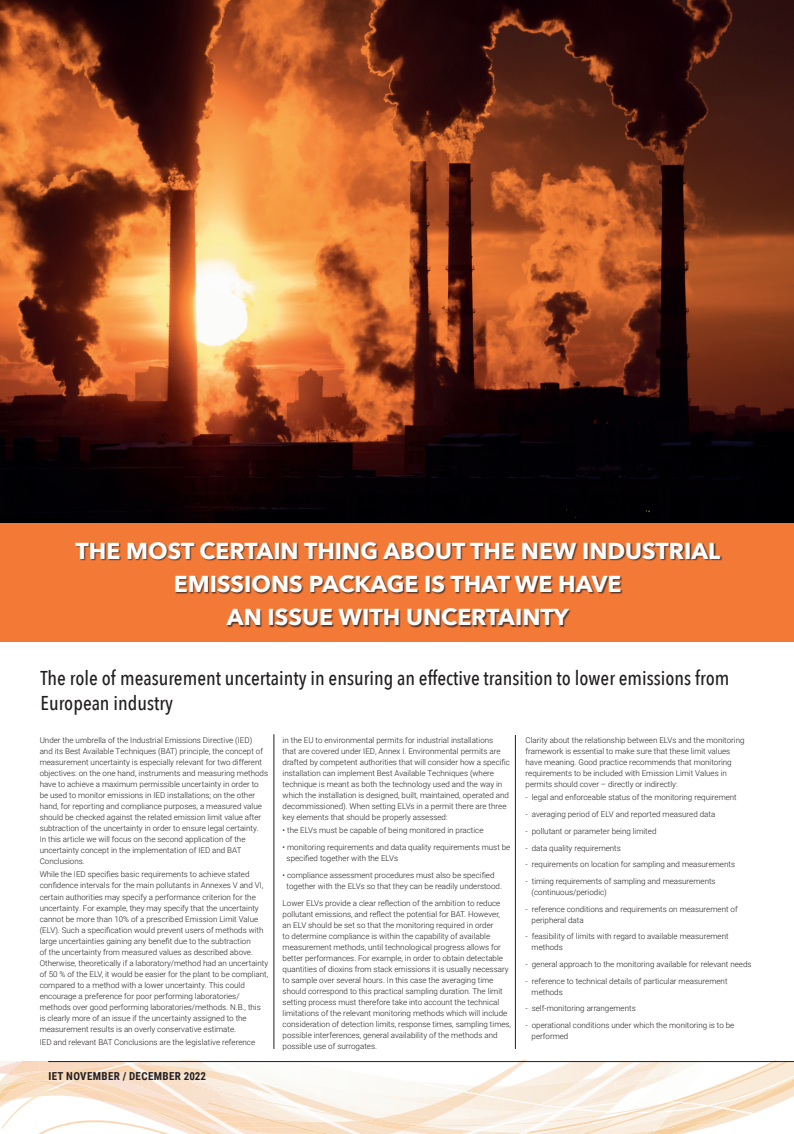
<style>
.page{position:relative;width:794px;height:1134px;background:#fff}
.page>*{position:absolute;margin:0;border:0;box-sizing:border-box;transform-origin:0 0}
.t1{font:700 23px/33px "Avenir Next";color:#fff;text-align:center}
.t2{font:500 20px/25px "Avenir Next Condensed";color:#231f20}
.t3{font:700 11px "Roboto Condensed";letter-spacing:.035em;color:#231f20}
.t4{font:300 8px/11px "Roboto";color:#231f20}
</style>
<div class="page">
<img style="left:0;top:0;width:794px;height:523px">
<hr style="left:515px;top:735px;width:1px;height:314px;background:#231f20">
<div style="left:0;top:523px;width:794px;height:118px;background:#f37937"></div>
<div style="left:76px;top:542px;width:647px;height:86px;background:#231f20;opacity:.75"></div>
<hr style="left:274px;top:734px;width:1px;height:315px;background:#231f20">
<svg style="left:0;top:1061px;width:794px;height:73px"></svg>
<hr style="left:48px;top:1061px;width:746px;height:1px;background:#231f20">
<h1 class="t1" style="left:76px;top:534px;width:646px">THE MOST CERTAIN THING ABOUT THE NEW INDUSTRIAL<br>EMISSIONS PACKAGE IS THAT WE HAVE<br>AN ISSUE WITH UNCERTAINTY</h1>
<h2 class="t2" style="left:41px;top:665px;width:690px">The role of measurement uncertainty in ensuring an effective transition to lower emissions from<br>European industry</h2>
<p class="t4" style="left:40px;top:734px;width:230px">Under the umbrella of the Industrial Emissions Directive (IED)<br>and its Best Available Techniques (BAT) principle, the concept of measurement uncertainty is especially relevant for two different objectives: on the one hand, instruments and measuring methods have to achieve a maximum permissible uncertainty in order to be used to monitor emissions in IED installations; on the other hand, for reporting and compliance purposes, a measured value should be checked against the related emission limit value after subtraction of the uncertainty in order to ensure legal certainty.<br>In this article we will focus on the second application of the uncertainty concept in the implementation of IED and BAT Conclusions.</p>
<p class="t4" style="left:40px;top:869px;width:230px">While the IED specifies basic requirements to achieve stated confidence intervals for the main pollutants in Annexes V and VI, certain authorities may specify a performance criterion for the uncertainty. For example, they may specify that the uncertainty cannot be more than 10% of a prescribed Emission Limit Value (ELV). Such a specification would prevent users of methods with large uncertainties gaining any benefit due to the subtraction<br>of the uncertainty from measured values as described above.<br>Otherwise, theoretically if a laboratory/method had an uncertainty of 50 % of the ELV, it would be easier for the plant to be compliant, compared to a method with a lower uncertainty. This could encourage a preference for poor performing laboratories/ methods over good performing laboratories/methods. N.B., this is clearly more of an issue if the uncertainty assigned to the measurement results is an overly conservative estimate.</p>
<p class="t4" style="left:40px;top:1037px;width:217px">IED and relevant BAT Conclusions are the legislative reference</p>
<h3 class="t3" style="left:48px;top:1068px;width:159px">IET NOVEMBER / DECEMBER 2022</h3>
<p class="t4" style="left:283px;top:734px;width:229px">in the EU to environmental permits for industrial installations<br>that are covered under IED, Annex I. Environmental permits are drafted by competent authorities that will consider how a specific installation can implement Best Available Techniques (where technique is meant as both the technology used and the way in which the installation is designed, built, maintained, operated and decommissioned). When setting ELVs in a permit there are three key elements that should be properly assessed:</p>
<p class="t4" style="left:283px;top:825px;width:202px">• the ELVs must be capable of being monitored in practice</p>
<p class="t4" style="left:287px;top:841px;width:225px;text-indent:-4px">• monitoring requirements and data quality requirements must be specified together with the ELVs</p>
<p class="t4" style="left:287px;top:869px;width:217px;text-indent:-4px">• compliance assessment procedures must also be specified together with the ELVs so that they can be readily understood.</p>
<p class="t4" style="left:283px;top:897px;width:230px">Lower ELVs provide a clear reflection of the ambition to reduce pollutant emissions, and reflect the potential for BAT. However,<br>an ELV should be set so that the monitoring required in order<br>to determine compliance is within the capability of available measurement methods, until technological progress allows for better performances. For example, in order to obtain detectable quantities of dioxins from stack emissions it is usually necessary to sample over several hours. In this case the averaging time should correspond to this practical sampling duration. The limit setting process must therefore take into account the technical limitations of the relevant monitoring methods which will include consideration of detection limits, response times, sampling times, possible interferences, general availability of the methods and possible use of surrogates.</p>
<p class="t4" style="left:525px;top:734px;width:220px">Clarity about the relationship between ELVs and the monitoring framework is essential to make sure that these limit values have meaning. Good practice recommends that monitoring requirements to be included with Emission Limit Values in permits should cover – directly or indirectly:</p>
<p class="t4" style="left:525px;top:792px;width:213px">- legal and enforceable status of the monitoring requirement</p>
<p class="t4" style="left:525px;top:808px;width:191px">- averaging period of ELV and reported measured data</p>
<p class="t4" style="left:525px;top:825px;width:132px">- pollutant or parameter being limited</p>
<p class="t4" style="left:525px;top:842px;width:97px">- data quality requirements</p>
<p class="t4" style="left:525px;top:858px;width:211px">- requirements on location for sampling and measurements</p>
<p class="t4" style="left:531px;top:875px;width:186px;text-indent:-6px">- timing requirements of sampling and measurements (continuous/periodic)</p>
<p class="t4" style="left:531px;top:903px;width:208px;text-indent:-6px">- reference conditions and requirements on measurement of peripheral data</p>
<p class="t4" style="left:531px;top:930px;width:199px;text-indent:-6px">- feasibility of limits with regard to available measurement methods</p>
<p class="t4" style="left:525px;top:958px;width:227px">- general approach to the monitoring available for relevant needs</p>
<p class="t4" style="left:531px;top:975px;width:197px;text-indent:-6px">- reference to technical details of particular measurement methods</p>
<p class="t4" style="left:525px;top:1002px;width:112px">- self-monitoring arrangements</p>
<p class="t4" style="left:531px;top:1019px;width:204px;text-indent:-6px">- operational conditions under which the monitoring is to be performed</p>
</div>
